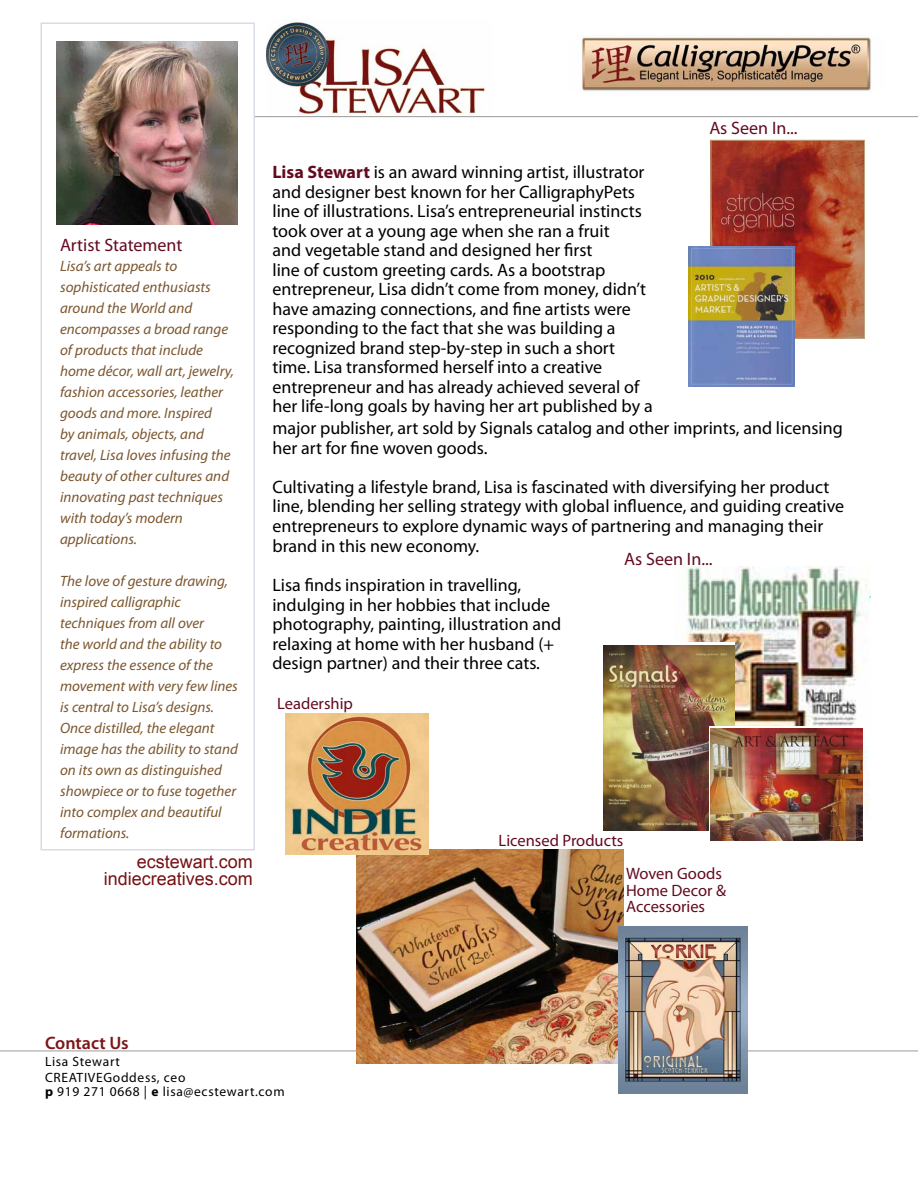
<style>
.page{position:relative;width:918px;height:1188px;background:#fff}
.page>*{position:absolute;margin:0;border:0;box-sizing:border-box;transform-origin:0 0}
.t1{font:18px/19.5px "Myriad Pro";color:#000}
.t2{font:18px "Myriad Pro";color:#640b20}
.t3{font:18px "Arial";color:#761113}
.t4{font:600 18px "Myriad Pro";color:#7d1516}
.t5{font:16.5px/16.5px "Myriad Pro";color:#640b20}
.t6{font:italic 15px/21px "Myriad Pro";color:#7b562e}
.t7{font:13.5px/16.2px "Myriad Pro";letter-spacing:.05em;color:#000}
.s1{font-weight:700;color:#640b20}
.s2{font-weight:700}
</style>
<div class="page">
<div style="left:40px;top:22px;width:215px;height:828px;border:2px solid #aeb4cf"></div>
<hr style="left:0;top:1051px;width:918px;height:1px;background:#000">
<img style="left:56px;top:42px;width:182px;height:183px">
<img style="left:685px;top:567px;width:185px;height:252px">
<img style="left:266px;top:22px;width:227px;height:96px">
<img style="left:356px;top:850px;width:268px;height:214px">
<div style="left:603px;top:642px;width:132px;height:201px;background:#fff"></div>
<img style="left:603px;top:646px;width:131px;height:184px">
<svg style="left:709px;top:726px;width:153px;height:115px"></svg>
<img style="left:711px;top:728px;width:151px;height:113px">
<hr style="left:255px;top:116px;width:663px;height:1px;background:#000">
<img style="left:619px;top:926px;width:129px;height:168px">
<img style="left:713px;top:142px;width:150px;height:195px">
<div style="left:711px;top:140px;width:154px;height:199px;border:1px solid #bba27e"></div>
<img style="left:688px;top:247px;width:106px;height:140px">
<img style="left:582px;top:36px;width:289px;height:56px">
<img style="left:285px;top:714px;width:143px;height:140px">
<p class="t2" style="left:60px;top:233px;width:124px">Artist Statement</p>
<p class="t6" style="left:60px;top:255px;width:175px">Lisa’s art appeals to sophisticated enthusiasts around the World and encompasses a broad range of products that include home décor, wall art, jewelry, fashion accessories, leather goods and more. Inspired<br>by animals, objects, and travel, Lisa loves infusing the beauty of other cultures and innovating past techniques with today’s modern applications.</p>
<p class="t6" style="left:60px;top:570px;width:179px">The love of gesture drawing, inspired calligraphic techniques from all over<br>the world and the ability to express the essence of the movement with very few lines is central to Lisa’s designs.<br>Once distilled, the elegant image has the ability to stand on its own as distinguished showpiece or to fuse together into complex and beautiful formations.</p>
<p class="t3" style="left:137px;top:850px;width:118px">ecstewart.com</p>
<p class="t3" style="left:104px;top:866px;width:151px">indiecreatives.com</p>
<p class="t1" style="left:272px;top:162px;width:382px"><span class="s1">Lisa Stewart</span> is an award winning artist, illustrator and designer best known for her CalligraphyPets line of illustrations. Lisa’s entrepreneurial instincts took over at a young age when she ran a fruit<br>and vegetable stand and designed her first<br>line of custom greeting cards. As a bootstrap entrepreneur, Lisa didn’t come from money, didn’t have amazing connections, and fine artists were responding to the fact that she was building a recognized brand step-by-step in such a short time. Lisa transformed herself into a creative entrepreneur and has already achieved several of her life-long goals by having her art published by a</p>
<p class="t2" style="left:709px;top:117px;width:90px">As Seen In...</p>
<p class="t1" style="left:272px;top:418px;width:572px">major publisher, art sold by Signals catalog and other imprints, and licensing her art for fine woven goods.</p>
<p class="t1" style="left:272px;top:477px;width:573px">Cultivating a lifestyle brand, Lisa is fascinated with diversifying her product line, blending her selling strategy with global influence, and guiding creative entrepreneurs to explore dynamic ways of partnering and managing their brand in this new economy.</p>
<p class="t1" style="left:272px;top:575px;width:290px">Lisa finds inspiration in travelling, indulging in her hobbies that include photography, painting, illustration and relaxing at home with her husband (+ design partner) and their three cats.</p>
<p class="t2" style="left:624px;top:548px;width:90px">As Seen In...</p>
<p class="t5" style="left:277px;top:695px;width:77px">Leadership</p>
<p class="t5" style="left:499px;top:831px;width:126px">Licensed Products</p>
<p class="t5" style="left:626px;top:865px;width:101px">Woven Goods<br>Home Decor &amp;<br>Accessories</p>
<p class="t4" style="left:45px;top:1031px;width:85px">Contact Us</p>
<p class="t7" style="left:45px;top:1053px;width:142px">Lisa Stewart<br>CREATIVEGoddess, ceo</p>
<p class="t7" style="left:45px;top:1083px;width:241px"><span class="s2">p</span> 919 271 0668 | <span class="s2">e</span> lisa@ecstewart.com</p>
</div>
